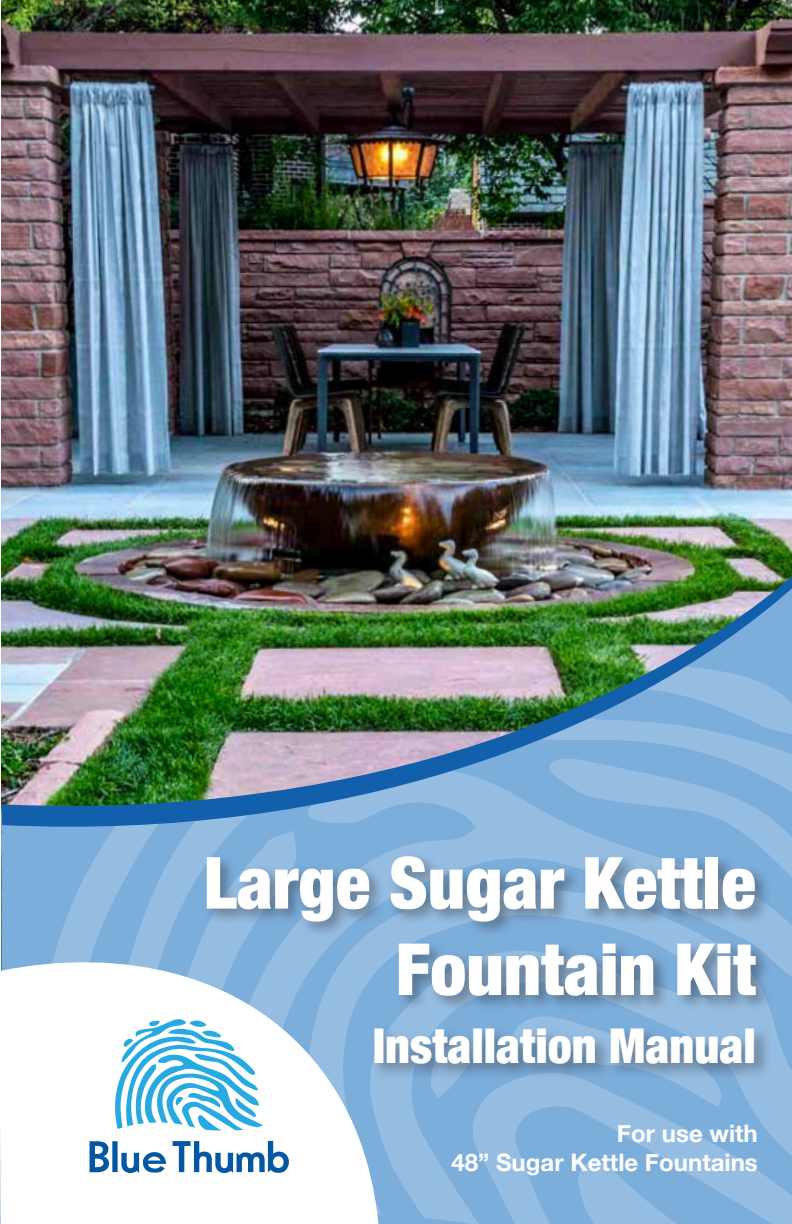
<style>
.page{position:relative;width:792px;height:1224px;background:#fff}
.page>*{position:absolute;margin:0;border:0;box-sizing:border-box;transform-origin:0 0}
.t1{font:900 condensed 72px/86.4px "Helvetica Neue";color:#fff;text-align:right}
.t2{font:900 condensed 48px "Helvetica Neue";color:#fff}
.t3{font:700 24px/28.8px "Helvetica Neue";color:#fff;text-align:right}
</style>
<div class="page">
<img style="left:2px;top:0;width:790px;height:544px">
<img style="left:2px;top:554px;width:790px;height:393px">
<svg style="left:554px;top:1068px;width:238px;height:156px;fill:#7caedc"></svg>
<svg style="left:31px;top:643px;width:523px;height:581px;fill:#7caedc"></svg>
<svg style="left:167px;top:831px;width:129px;height:116px;fill:#92bbe2"></svg>
<img style="left:70px;top:588px;width:419px;height:236px">
<svg style="left:577px;top:1158px;width:159px;height:66px"></svg>
<svg style="left:545px;top:759px;width:247px;height:231px;fill:#7caedc"></svg>
<img style="left:373px;top:590px;width:419px;height:146px">
<img style="left:592px;top:601px;width:126px;height:48px">
<svg style="left:510px;top:588px;width:112px;height:3px"></svg>
<svg style="left:78px;top:664px;width:67px;height:59px"></svg>
<svg style="left:431px;top:1082px;width:296px;height:24px"></svg>
<svg style="left:0;top:947px;width:380px;height:277px"></svg>
<div style="left:203px;top:852px;width:570px;height:230px;background:#231f20;opacity:.4"></div>
<svg style="left:115px;top:1019px;width:148px;height:112px"></svg>
<svg style="left:90px;top:1141px;width:19px;height:31px"></svg>
<div style="left:112px;top:1141px;width:6px;height:31px;background:#0357a3"></div>
<svg style="left:121px;top:1152px;width:45px;height:21px"></svg>
<svg style="left:172px;top:1141px;width:117px;height:32px"></svg>
<h1 class="t1" style="left:204px;top:836px;width:554px">Large Sugar Kettle<br>Fountain Kit</h1>
<h2 class="t2" style="left:373px;top:1006px;width:385px">Installation Manual</h2>
<p class="t3" style="left:452px;top:1120px;width:308px">For use with<br>48” Sugar Kettle Fountains</p>
</div>
